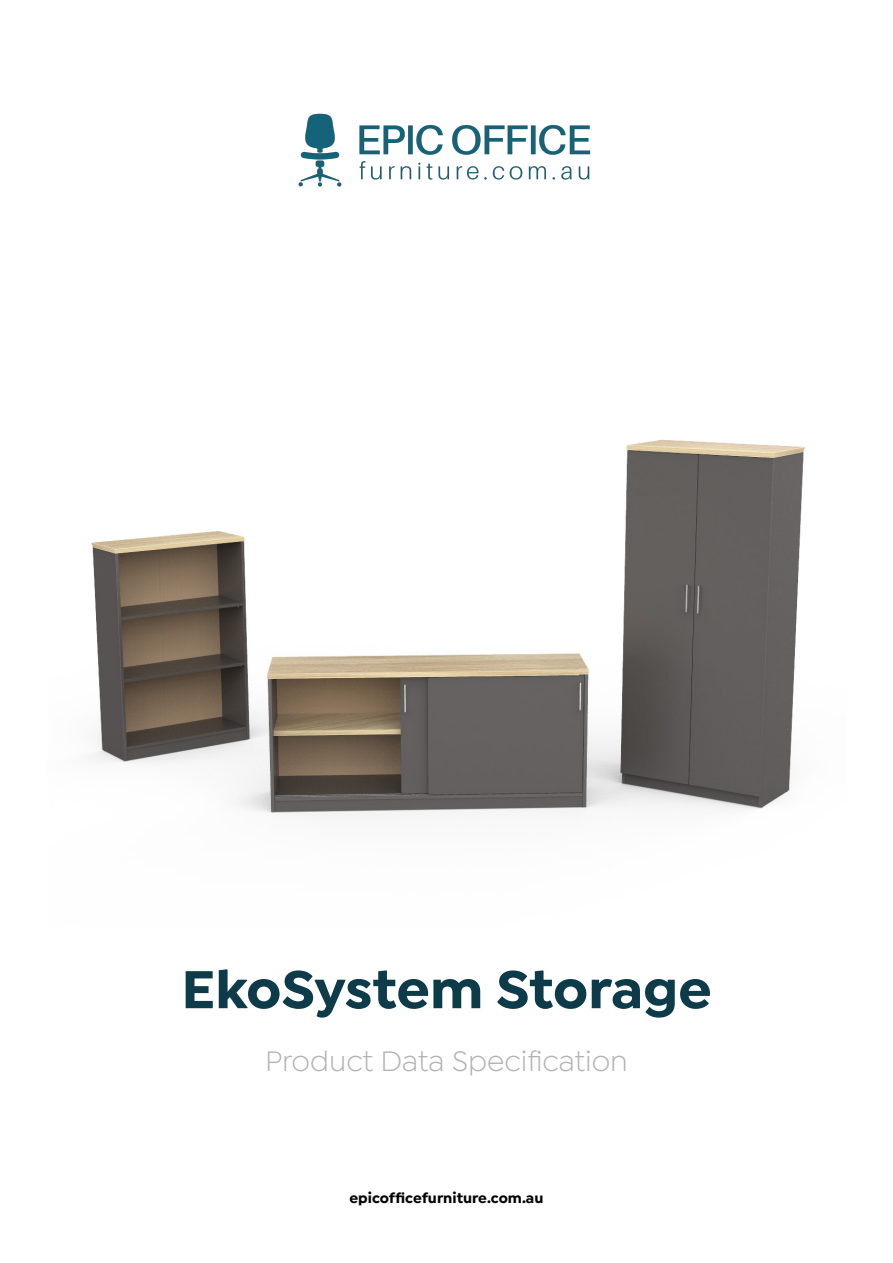
<style>
.page{position:relative;width:893px;height:1263px;background:#fff}
.page>*{position:absolute;margin:0;border:0;box-sizing:border-box;transform-origin:0 0}
.t1{font:700 57px "Isidora Sans";letter-spacing:-.005em;color:#0e3b49}
.t2{font:30px "Isidora Sans";color:#b2b4b2}
.t3{font:700 15px "Isidora Sans";color:#040503}
</style>
<div class="page">
<img style="left:298px;top:113px;width:293px;height:74px">
<img style="left:90px;top:439px;width:715px;height:380px">
<h1 class="t1" style="left:181px;top:954px;width:532px">EkoSystem Storage</h1>
<h2 class="t2" style="left:265px;top:1044px;width:364px">Product Data Specification</h2>
<p class="t3" style="left:349px;top:1189px;width:195px">epicofficefurniture.com.au</p>
</div>
